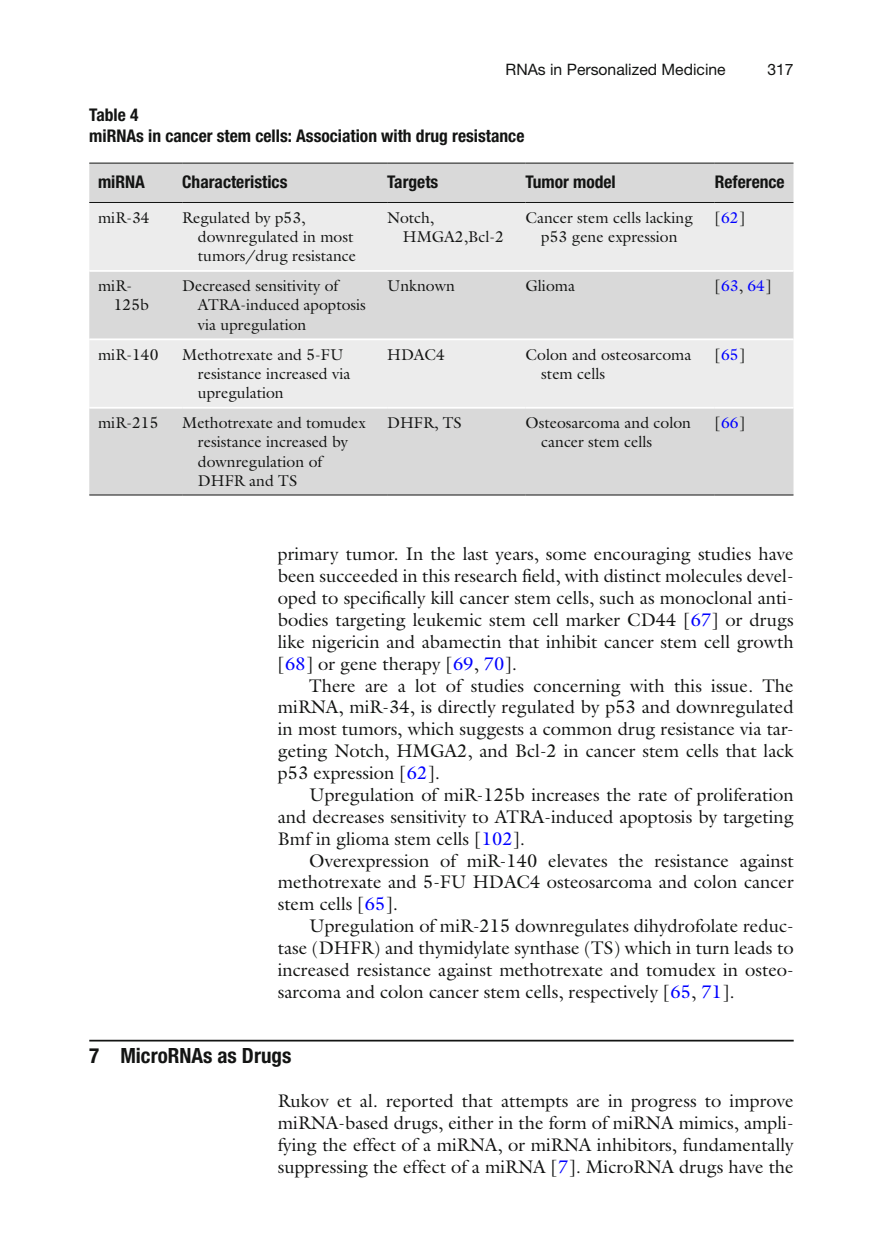
<style>
.page{position:relative;width:883px;height:1260px;background:#fff}
.page>*{position:absolute;margin:0;border:0;box-sizing:border-box;transform-origin:0 0}
.t1{font:700 condensed 21px "Helvetica Neue";color:#131413}
.t2{font:18.38px/21.9px "Galliard";color:#131413;text-align:justify}
.t3{font:700 condensed 17.5px/21px "Helvetica Neue";color:#131413}
.t4{font:15.75px/19.2px "Galliard";color:#131413}
.t5{font:15.75px "Helvetica Neue";color:#131413}
.t6{font:15.75px "Galliard";color:#00f}
.s1{color:#00f}
.s2{color:#131413}
</style>
<div class="page">
<hr style="left:89px;top:1040px;width:705px;height:2px;background:#131413">
<div style="left:89px;top:164px;width:704px;height:331px;background:#d9d9d9"></div>
<svg style="left:89px;top:203px;width:704px;height:204px;background:#e5e5e5"></svg>
<hr style="left:89px;top:163px;width:93px;height:1px;background:#131413">
<hr style="left:89px;top:202px;width:93px;height:1px;background:#131413">
<hr style="left:182px;top:163px;width:205px;height:1px;background:#131413">
<hr style="left:182px;top:202px;width:205px;height:1px;background:#131413">
<hr style="left:387px;top:163px;width:139px;height:1px;background:#131413">
<hr style="left:387px;top:202px;width:139px;height:1px;background:#131413">
<hr style="left:526px;top:163px;width:189px;height:1px;background:#131413">
<hr style="left:526px;top:202px;width:189px;height:1px;background:#131413">
<hr style="left:715px;top:163px;width:78px;height:1px;background:#131413">
<hr style="left:715px;top:202px;width:78px;height:1px;background:#131413">
<hr style="left:89px;top:270px;width:704px;height:2px;background:#fff">
<hr style="left:89px;top:338px;width:704px;height:2px;background:#fff">
<hr style="left:526px;top:407px;width:189px;height:2px;background:#fff">
<hr style="left:526px;top:495px;width:189px;height:1px;background:#131413">
<hr style="left:387px;top:407px;width:139px;height:2px;background:#fff">
<hr style="left:387px;top:495px;width:139px;height:1px;background:#131413">
<hr style="left:182px;top:407px;width:205px;height:2px;background:#fff">
<hr style="left:182px;top:495px;width:205px;height:1px;background:#131413">
<hr style="left:715px;top:407px;width:78px;height:2px;background:#fff">
<hr style="left:715px;top:495px;width:78px;height:1px;background:#131413">
<hr style="left:89px;top:407px;width:93px;height:2px;background:#fff">
<hr style="left:89px;top:495px;width:93px;height:1px;background:#131413">
<p class="t5" style="left:506px;top:64px;width:222px">RNAs in Personalized Medicine</p>
<p class="t5" style="left:767px;top:64px;width:28px">317</p>
<p class="t3" style="left:89px;top:105px;width:437px">Table 4<br>miRNAs in cancer stem cells: Association with drug resistance</p>
<p class="t3" style="left:98px;top:173px;width:48px">miRNA</p>
<p class="t3" style="left:182px;top:173px;width:107px">Characteristics</p>
<p class="t3" style="left:387px;top:173px;width:53px">Targets</p>
<p class="t3" style="left:526px;top:173px;width:92px">Tumor model</p>
<p class="t3" style="left:715px;top:173px;width:72px">Reference</p>
<p class="t4" style="left:98px;top:209px;width:53px">miR-34</p>
<p class="t4" style="left:198px;top:209px;width:160px;text-indent:-16px">Regulated by p53, downregulated in most tumors/drug resistance</p>
<p class="t4" style="left:403px;top:209px;width:103px;text-indent:-16px">Notch,<br>HMGA2,Bcl-2</p>
<p class="t4" style="left:526px;top:209px;width:169px;text-align:center">Cancer stem cells lacking p53 gene expression</p>
<p class="t4" style="left:715px;top:209px;width:32px">[ <span class="s1">62</span>]</p>
<p class="t4" style="left:114px;top:278px;width:37px;text-indent:-16px">miR-<br>125b</p>
<p class="t4" style="left:198px;top:278px;width:170px;text-indent:-16px">Decreased sensitivity of<br>ATRA- induced apoptosis via upregulation</p>
<p class="t4" style="left:387px;top:278px;width:69px">Unknown</p>
<p class="t4" style="left:526px;top:278px;width:51px">Glioma</p>
<p class="t6" style="left:715px;top:280px;width:58px"><span class="s2">[</span> 63<span class="s2">,</span> 64<span class="s2">]</span></p>
<p class="t4" style="left:98px;top:346px;width:62px">miR- 140</p>
<p class="t4" style="left:198px;top:346px;width:154px;text-indent:-16px">Methotrexate and 5-FU resistance increased via upregulation</p>
<p class="t4" style="left:387px;top:346px;width:59px">HDAC4</p>
<p class="t4" style="left:541px;top:346px;width:152px;text-indent:-16px">Colon and osteosarcoma stem cells</p>
<p class="t4" style="left:715px;top:346px;width:32px">[ <span class="s1">65</span>]</p>
<p class="t4" style="left:98px;top:415px;width:62px">miR- 215</p>
<p class="t4" style="left:198px;top:415px;width:170px;text-indent:-16px">Methotrexate and tomudex resistance increased by downregulation of<br>DHFR and TS</p>
<p class="t4" style="left:387px;top:415px;width:76px">DHFR, TS</p>
<p class="t4" style="left:541px;top:415px;width:151px;text-indent:-16px">Osteosarcoma and colon cancer stem cells</p>
<p class="t4" style="left:715px;top:415px;width:32px">[ <span class="s1">66</span>]</p>
<p class="t2" style="left:278px;top:545px;width:517px">primary tumor. In the last years, some encouraging studies have been succeeded in this research field, with distinct molecules devel&shy;oped to specifically kill cancer stem cells, such as monoclonal anti&shy;bodies targeting leukemic stem cell marker CD44 [ <span class="s1">67</span>] or drugs like nigericin and abamectin that inhibit cancer stem cell growth [ <span class="s1">68</span>] or gene therapy [ <span class="s1">69</span>, <span class="s1">70</span>].</p>
<p class="t2" style="left:278px;top:676px;width:517px;text-indent:32px">There are a lot of studies concerning with this issue. The miRNA, miR-34, is directly regulated by p53 and downregulated in most tumors, which suggests a common drug resistance via tar&shy;geting Notch, HMGA2, and Bcl-2 in cancer stem cells that lack p53 expression [ <span class="s1">62</span>].</p>
<p class="t2" style="left:278px;top:786px;width:517px;text-indent:32px">Upregulation of miR-125b increases the rate of proliferation and decreases sensitivity to ATRA-induced apoptosis by targeting Bmf in glioma stem cells [ <span class="s1">102</span>].</p>
<p class="t2" style="left:278px;top:851px;width:517px;text-indent:32px">Overexpression of miR-140 elevates the resistance against methotrexate and 5-FU HDAC4 osteosarcoma and colon cancer stem cells [ <span class="s1">65</span>].</p>
<p class="t2" style="left:278px;top:917px;width:517px;text-indent:32px">Upregulation of miR-215 downregulates dihydrofolate reduc&shy;tase (DHFR) and thymidylate synthase (TS) which in turn leads to increased resistance against methotrexate and tomudex in osteo&shy;sarcoma and colon cancer stem cells, respectively [ <span class="s1">65</span>, <span class="s1">71</span>].</p>
<p class="t1" style="left:89px;top:1048px;width:204px">7 MicroRNAs as Drugs</p>
<p class="t2" style="left:278px;top:1092px;width:517px">Rukov et al. reported that attempts are in progress to improve miRNA-based drugs, either in the form of miRNA mimics, ampli&shy;fying the effect of a miRNA, or miRNA inhibitors, fundamentally suppressing the effect of a miRNA [ <span class="s1">7</span>]. MicroRNA drugs have the</p>
</div>
